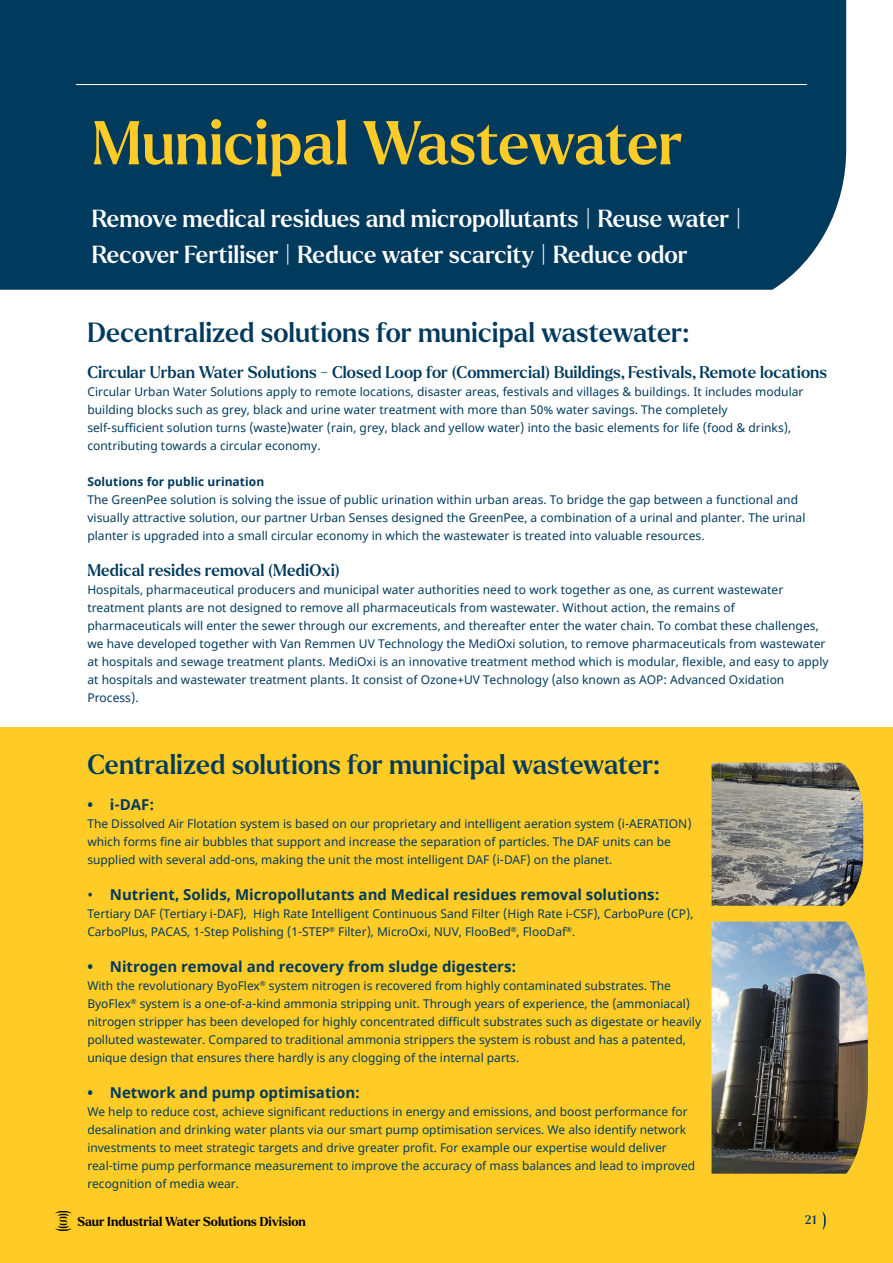
<style>
.page{position:relative;width:893px;height:1263px;background:#fff}
.page>*{position:absolute;margin:0;border:0;box-sizing:border-box;transform-origin:0 0}
.t1{font:500 60px "Larken";letter-spacing:-.005em;color:#ffcb27}
.t2{font:500 27px "Larken";color:#003a5d}
.t3{font:500 24px/36px "Larken";color:#fff}
.t4{font:500 16.5px "Larken";color:#003a5d}
.t5{font:700 15px "Noto Sans";color:#003a5d}
.t6{font:700 12.6px "Larken";color:#000}
.t7{font:12px/18px "Noto Sans";letter-spacing:.005em;color:#003a5d}
.t8{font:12px/18px "Noto Sans";color:#003e5d}
.t9{font:700 12px "Noto Sans";letter-spacing:.005em;color:#003a5d}
.t10{font:500 12px "Larken";color:#003a5d}
.s1{font-weight:400}
</style>
<div class="page">
<div style="left:0;top:727px;width:893px;height:536px;background:#ffcb27"></div>
<div style="left:0;top:0;width:846px;height:290px;background:#003a5d"></div>
<img style="left:711px;top:921px;width:157px;height:253px">
<img style="left:711px;top:763px;width:152px;height:143px">
<hr style="left:76px;top:84px;width:731px;height:1px;background:#fff">
<svg style="left:822px;top:1211px;width:4px;height:19px"></svg>
<svg style="left:55px;top:1211px;width:17px;height:20px"></svg>
<h1 class="t1" style="left:92px;top:104px;width:592px">Municipal Wastewater</h1>
<h3 class="t3" style="left:92px;top:201px;width:652px">Remove medical residues and micropollutants | Reuse water |<br>Recover Fertiliser | Reduce water scarcity | Reduce odor</h3>
<h2 class="t2" style="left:87px;top:315px;width:603px">Decentralized solutions for municipal wastewater:</h2>
<h3 class="t4" style="left:87px;top:361px;width:741px">Circular Urban Water Solutions - Closed Loop for (Commercial) Buildings, Festivals, Remote locations</h3>
<p class="t7" style="left:87px;top:383px;width:718px">Circular Urban Water Solutions apply to remote locations, disaster areas, festivals and villages &amp; buildings. It includes modular building blocks such as grey, black and urine water treatment with more than 50% water savings. The completely self-sufficient solution turns (waste)water (rain, grey, black and yellow water) into the basic elements for life (food &amp; drinks), contributing towards a circular economy.</p>
<p class="t9" style="left:87px;top:473px;width:178px">Solutions for public urination</p>
<p class="t7" style="left:87px;top:491px;width:720px">The GreenPee solution is solving the issue of public urination within urban areas. To bridge the gap between a functional and visually attractive solution, our partner Urban Senses designed the GreenPee, a combination of a urinal and planter. The urinal planter is upgraded into a small circular economy in which the wastewater is treated into valuable resources.</p>
<h3 class="t4" style="left:87px;top:559px;width:254px">Medical resides removal (MediOxi)</h3>
<p class="t7" style="left:87px;top:581px;width:743px">Hospitals, pharmaceutical producers and municipal water authorities need to work together as one, as current wastewater treatment plants are not designed to remove all pharmaceuticals from wastewater. Without action, the remains of pharmaceuticals will enter the sewer through our excrements, and thereafter enter the water chain. To combat these challenges, we have developed together with Van Remmen UV Technology the MediOxi solution, to remove pharmaceuticals from wastewater at hospitals and sewage treatment plants. MediOxi is an innovative treatment method which is modular, flexible, and easy to apply at hospitals and wastewater treatment plants. It consist of Ozone+UV Technology (also known as AOP: Advanced Oxidation Process).</p>
<h2 class="t2" style="left:87px;top:747px;width:574px">Centralized solutions for municipal wastewater:</h2>
<p class="t5" style="left:87px;top:794px;width:68px">• i-DAF:</p>
<p class="t7" style="left:87px;top:815px;width:606px">The Dissolved Air Flotation system is based on our proprietary and intelligent aeration system (i-AERATION) which forms fine air bubbles that support and increase the separation of particles. The DAF units can be supplied with several add-ons, making the unit the most intelligent DAF (i-DAF) on the planet.</p>
<p class="t5" style="left:87px;top:884px;width:574px"><span class="s1">•</span> Nutrient, Solids, Micropollutants and Medical residues removal solutions:</p>
<p class="t7" style="left:87px;top:905px;width:607px">Tertiary DAF (Tertiary i-DAF), High Rate Intelligent Continuous Sand Filter (High Rate i-CSF), CarboPure (CP),<br>CarboPlus, PACAS, 1-Step Polishing (1-STEP<sup>®</sup> Filter), MicroOxi, NUV, FlooBed<sup>®</sup>, FlooDaf<sup>®</sup>.</p>
<p class="t5" style="left:87px;top:956px;width:431px">• Nitrogen removal and recovery from sludge digesters:</p>
<p class="t7" style="left:87px;top:977px;width:615px">With the revolutionary ByoFlex<sup>®</sup> system nitrogen is recovered from highly contaminated substrates. The ByoFlex<sup>®</sup> system is a one-of-a-kind ammonia stripping unit. Through years of experience, the (ammoniacal) nitrogen stripper has been developed for highly concentrated difficult substrates such as digestate or heavily polluted wastewater. Compared to traditional ammonia strippers the system is robust and has a patented, unique design that ensures there hardly is any clogging of the internal parts.</p>
<p class="t5" style="left:87px;top:1082px;width:274px">• Network and pump optimisation:</p>
<p class="t8" style="left:87px;top:1103px;width:609px">We help to reduce cost, achieve significant reductions in energy and emissions, and boost performance for desalination and drinking water plants via our smart pump optimisation services. We also identify network investments to meet strategic targets and drive greater profit. For example our expertise would deliver real-time pump performance measurement to improve the accuracy of mass balances and lead to improved recognition of media wear.</p>
<p class="t6" style="left:77px;top:1213px;width:230px">Saur Industrial Water Solutions Division</p>
<p class="t10" style="left:805px;top:1212px;width:13px">21</p>
</div>
